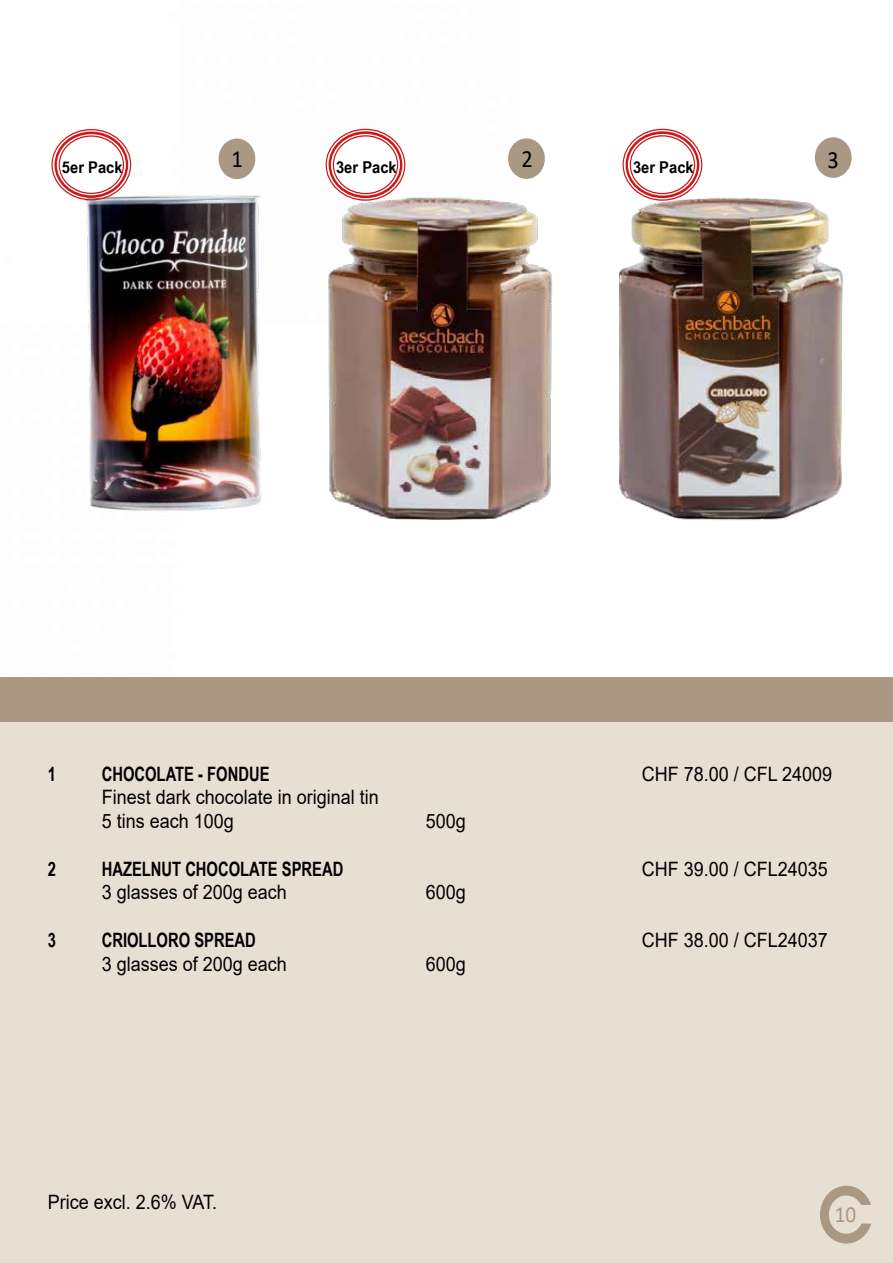
<style>
.page{position:relative;width:893px;height:1263px;background:#fff}
.page>*{position:absolute;margin:0;border:0;box-sizing:border-box;transform-origin:0 0}
.t1{font:24.75px "Calibri";color:#000;scale:.91 1}
.t2{font:23.1px "Calibri";color:#aa9884;scale:.91 1}
.t3{font:19.8px/23.9px "Arial";color:#000;scale:.91 1}
.t4{font:700 19.8px "Arial Narrow";color:#000;scale:.91 1}
.t5{font:700 16.35px "Arial Narrow";color:#000;scale:1.1 1}
.t6{font:700 16.2px "Arial Narrow";color:#000;scale:1.11 1}
</style>
<div class="page">
<img style="left:53px;top:128px;width:465px;height:383px">
<img style="left:624px;top:187px;width:220px;height:333px">
<img style="left:268px;top:176px;width:356px;height:344px">
<div style="left:0;top:714px;width:893px;height:549px;background:#e8dfd3"></div>
<div style="left:0;top:677px;width:893px;height:45px;background:#aa9884"></div>
<svg style="left:820px;top:1186px;width:51px;height:57px"></svg>
<svg style="left:56px;top:133px;width:71px;height:64px"></svg>
<div style="left:51px;top:129px;width:80px;height:71px;border:1px solid #cd1719;border-radius:50%"></div>
<div style="left:54px;top:132px;width:74px;height:66px;border:3px solid #cd1719;border-radius:50%"></div>
<div style="left:59px;top:135px;width:65px;height:59px;border:1px solid #cd1719;border-radius:50%"></div>
<div style="left:508px;top:138px;width:37px;height:41px;background:#a99884;border-radius:50%"></div>
<div style="left:815px;top:137px;width:37px;height:41px;background:#a99884;border-radius:50%"></div>
<div style="left:219px;top:139px;width:36px;height:40px;background:#a99884;border-radius:50%"></div>
<div style="left:330px;top:133px;width:71px;height:64px;background:#fff;border-radius:50%"></div>
<div style="left:326px;top:129px;width:79px;height:72px;border:1px solid #cd1719;border-radius:50%"></div>
<div style="left:329px;top:131px;width:73px;height:67px;border:3px solid #cd1719;border-radius:50%"></div>
<div style="left:333px;top:135px;width:65px;height:59px;border:1px solid #cd1719;border-radius:50%"></div>
<svg style="left:627px;top:133px;width:71px;height:64px"></svg>
<div style="left:623px;top:129px;width:79px;height:72px;border:1px solid #cd1719;border-radius:50%"></div>
<div style="left:625px;top:131px;width:74px;height:67px;border:3px solid #cd1719;border-radius:50%"></div>
<div style="left:630px;top:135px;width:65px;height:59px;border:1px solid #cd1719;border-radius:50%"></div>
<p class="t6" style="left:62px;top:155px;width:56px">5er Pack</p>
<p class="t1" style="left:231px;top:142px;width:14px">1</p>
<p class="t5" style="left:336px;top:154px;width:57px">3er Pack</p>
<p class="t1" style="left:521px;top:142px;width:14px">2</p>
<p class="t5" style="left:633px;top:154px;width:57px">3er Pack</p>
<p class="t1" style="left:828px;top:142px;width:14px">3</p>
<p class="t4" style="left:48px;top:758px;width:11px">1</p>
<p class="t4" style="left:102px;top:758px;width:186px">CHOCOLATE - FONDUE</p>
<p class="t3" style="left:642px;top:761px;width:211px">CHF 78.00 / CFL 24009</p>
<p class="t3" style="left:102px;top:785px;width:306px">Finest dark chocolate in original tin<br>5 tins each 100g</p>
<p class="t3" style="left:426px;top:809px;width:45px">500g</p>
<p class="t4" style="left:48px;top:854px;width:11px">2</p>
<p class="t4" style="left:102px;top:854px;width:267px">HAZELNUT CHOCOLATE SPREAD</p>
<p class="t3" style="left:642px;top:857px;width:206px">CHF 39.00 / CFL24035</p>
<p class="t3" style="left:102px;top:880px;width:205px">3 glasses of 200g each</p>
<p class="t3" style="left:426px;top:880px;width:45px">600g</p>
<p class="t4" style="left:48px;top:925px;width:11px">3</p>
<p class="t4" style="left:102px;top:925px;width:171px">CRIOLLORO SPREAD</p>
<p class="t3" style="left:642px;top:928px;width:206px">CHF 38.00 / CFL24037</p>
<p class="t3" style="left:102px;top:952px;width:205px">3 glasses of 200g each</p>
<p class="t3" style="left:426px;top:952px;width:45px">600g</p>
<p class="t3" style="left:48px;top:1190px;width:188px">Price excl. 2.6% VAT.</p>
<p class="t2" style="left:835px;top:1198px;width:25px">10</p>
</div>
